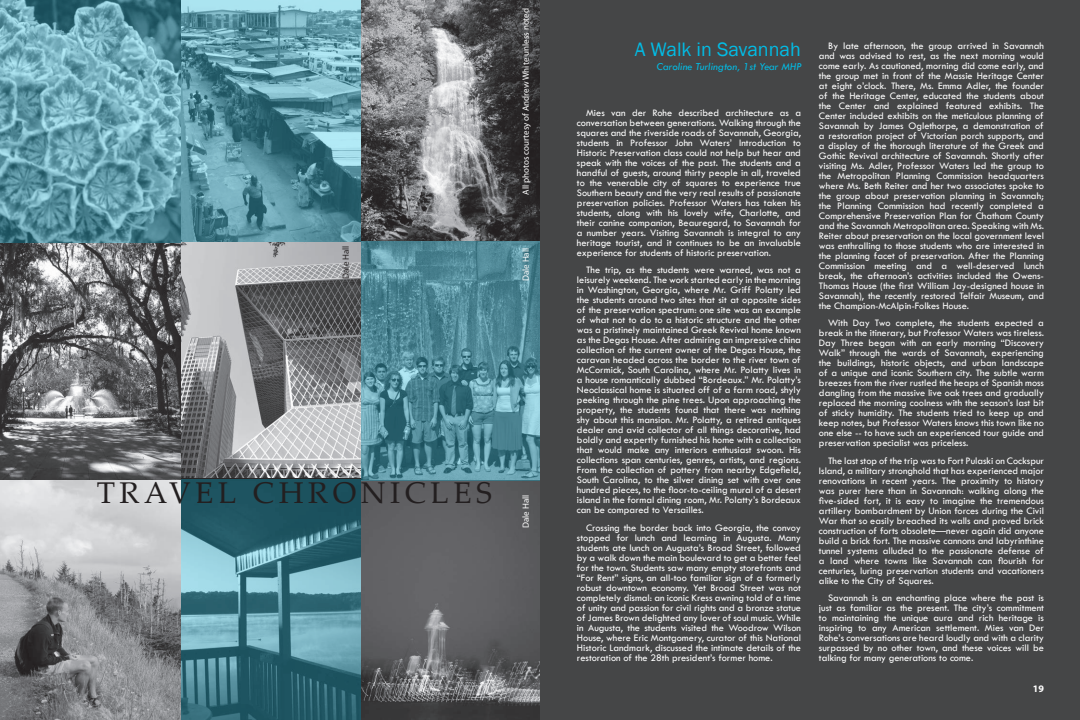
<style>
.page{position:relative;width:1080px;height:720px;background:#fff}
.page>*{position:absolute;margin:0;border:0;box-sizing:border-box;transform-origin:0 0}
.t1{font:30px "Palatino Linotype";letter-spacing:.15em;color:#231f20}
.Sub-Title{font:20px "Franklin Gothic";color:#02bce5}
.Author{font:italic 11px "Tw Cen";color:#02bce5}
.Body_Text{font:10.3px/10px "Tw Cen";color:#fff;text-align:justify}
.t2{font:700 10px "Myriad Pro";color:#fff}
.Profile_Text{font:9px "Myriad Pro";color:#fff}
.Profile_Text-2{font:9px "Myriad Pro";color:#231f20}
</style>
<div class="page">
<img style="left:0;top:242px;width:361px;height:239px">
<img style="left:361px;top:0;width:179px;height:241px">
<img style="left:0;top:481px;width:181px;height:239px">
<img style="left:361px;top:481px;width:179px;height:239px">
<svg style="left:0;top:0;width:181px;height:243px;background:#659dab"></svg>
<svg style="left:361px;top:241px;width:179px;height:240px;background:#528a99"></svg>
<svg style="left:181px;top:479px;width:180px;height:241px;background:#467d8b"></svg>
<svg style="left:181px;top:0;width:180px;height:242px;background:#5e96a4"></svg>
<div style="left:540px;top:0;width:540px;height:720px;background:#454647"></div>
<p class="Profile_Text" style="left:520px;top:195px;width:188px;rotate:-90deg">All photos courtesy of Andrew White unless noted</p>
<p class="Profile_Text-2" style="left:340px;top:279px;width:35px;rotate:-90deg">Dale Hall</p>
<p class="Profile_Text" style="left:520px;top:281px;width:35px;rotate:-90deg">Dale Hall</p>
<p class="t1" style="left:97px;top:471px;width:397px">TRAVEL CHRONICLES</p>
<p class="Profile_Text" style="left:520px;top:528px;width:35px;rotate:-90deg">Dale Hall</p>
<p class="Sub-Title" style="left:635px;top:37px;width:168px">A Walk in Savannah</p>
<p class="Body_Text" style="left:819px;top:41px;width:227px;text-indent:9px">By late afternoon, the group arrived in Savannah and was advised to rest, as the next morning would come early. As cautioned, morning did come early, and the group met in front of the Massie Heritage Center at eight o’clock. There, Ms. Emma Adler, the founder of the Heritage Center, educated the students about the Center and explained featured exhibits. The Center included exhibits on the meticulous planning of Savannah by James Oglethorpe, a demonstration of a restoration project of Victorian porch supports, and a display of the thorough literature of the Greek and Gothic Revival architecture of Savannah. Shortly after visiting Ms. Adler, Professor Waters led the group to the Metropolitan Planning Commission headquarters where Ms. Beth Reiter and her two associates spoke to the group about preservation planning in Savannah; the Planning Commission had recently completed a Comprehensive Preservation Plan for Chatham County and the Savannah Metropolitan area. Speaking with Ms.<br>Reiter about preservation on the local government level was enthralling to those students who are interested in the planning facet of preservation. After the Planning Commission meeting and a well-deserved lunch break, the afternoon’s activities included the Owens-Thomas House (the first William Jay-designed house in Savannah), the recently restored Telfair Museum, and the Champion-McAlpin-Folkes House.</p>
<p class="Body_Text" style="left:819px;top:318px;width:227px;text-indent:9px">With Day Two complete, the students expected a break in the itinerary, but Professor Waters was tireless.<br>Day Three began with an early morning “Discovery Walk” through the wards of Savannah, experiencing the buildings, historic objects, and urban landscape of a unique and iconic Southern city. The subtle warm breezes from the river rustled the heaps of Spanish moss dangling from the massive live oak trees and gradually replaced the morning coolness with the season’s last bit of sticky humidity. The students tried to keep up and keep notes, but Professor Waters knows this town like no one else -- to have such an experienced tour guide and preservation specialist was priceless.</p>
<p class="Body_Text" style="left:819px;top:455px;width:227px;text-indent:9px">The last stop of the trip was to Fort Pulaski on Cockspur Island, a military stronghold that has experienced major renovations in recent years. The proximity to history was purer here than in Savannah: walking along the five-sided fort, it is easy to imagine the tremendous artillery bombardment by Union forces during the Civil War that so easily breached its walls and proved brick construction of forts obsolete—never again did anyone build a brick fort. The massive cannons and labyrinthine tunnel systems alluded to the passionate defense of a land where towns like Savannah can flourish for centuries, luring preservation students and vacationers alike to the City of Squares.</p>
<p class="Body_Text" style="left:819px;top:592px;width:227px;text-indent:9px">Savannah is an enchanting place where the past is just as familiar as the present. The city’s commitment to maintaining the unique aura and rich heritage is inspiring to any American settlement. Mies van Der Rohe’s conversations are heard loudly and with a clarity surpassed by no other town, and these voices will be talking for many generations to come.</p>
<p class="t2" style="left:1033px;top:682px;width:13px">19</p>
<p class="Author" style="left:657px;top:60px;width:147px">Caroline Turlington, 1st Year MHP</p>
<p class="Body_Text" style="left:577px;top:108px;width:226px;text-indent:9px">Mies van der Rohe described architecture as a conversation between generations. Walking through the squares and the riverside roads of Savannah, Georgia, students in Professor John Waters’ Introduction to Historic Preservation class could not help but hear and speak with the voices of the past. The students and a handful of guests, around thirty people in all, traveled to the venerable city of squares to experience true Southern beauty and the very real results of passionate preservation policies. Professor Waters has taken his students, along with his lovely wife, Charlotte, and their canine companion, Beauregard, to Savannah for a number years. Visiting Savannah is integral to any heritage tourist, and it continues to be an invaluable experience for students of historic preservation.</p>
<p class="Body_Text" style="left:577px;top:265px;width:226px;text-indent:9px">The trip, as the students were warned, was not a leisurely weekend. The work started early in the morning in Washington, Georgia, where Mr. Griff Polatty led the students around two sites that sit at opposite sides of the preservation spectrum: one site was an example of what not to do to a historic structure and the other was a pristinely maintained Greek Revival home known as the Degas House. After admiring an impressive china collection of the current owner of the Degas House, the caravan headed across the border to the river town of McCormick, South Carolina, where Mr. Polatty lives in a house romantically dubbed “Bordeaux.” Mr. Polatty’s Neoclassical home is situated off of a farm road, shyly peeking through the pine trees. Upon approaching the property, the students found that there was nothing shy about this mansion. Mr. Polatty, a retired antiques dealer and avid collector of all things decorative, had boldly and expertly furnished his home with a collection that would make any interiors enthusiast swoon. His collections span centuries, genres, artists, and regions.<br>From the collection of pottery from nearby Edgefield, South Carolina, to the silver dining set with over one hundred pieces, to the floor-to-ceiling mural of a desert island in the formal dining room, Mr. Polatty’s Bordeaux can be compared to Versailles.</p>
<p class="Body_Text" style="left:577px;top:522px;width:226px;text-indent:9px">Crossing the border back into Georgia, the convoy stopped for lunch and learning in Augusta. Many students ate lunch on Augusta’s Broad Street, followed by a walk down the main boulevard to get a better feel for the town. Students saw many empty storefronts and “For Rent” signs, an all-too familiar sign of a formerly robust downtown economy. Yet Broad Street was not completely dismal: an iconic Kress awning told of a time of unity and passion for civil rights and a bronze statue of James Brown delighted any lover of soul music. While in Augusta, the students visited the Woodrow Wilson House, where Eric Montgomery, curator of this National Historic Landmark, discussed the intimate details of the restoration of the 28th president’s former home.</p>
</div>
